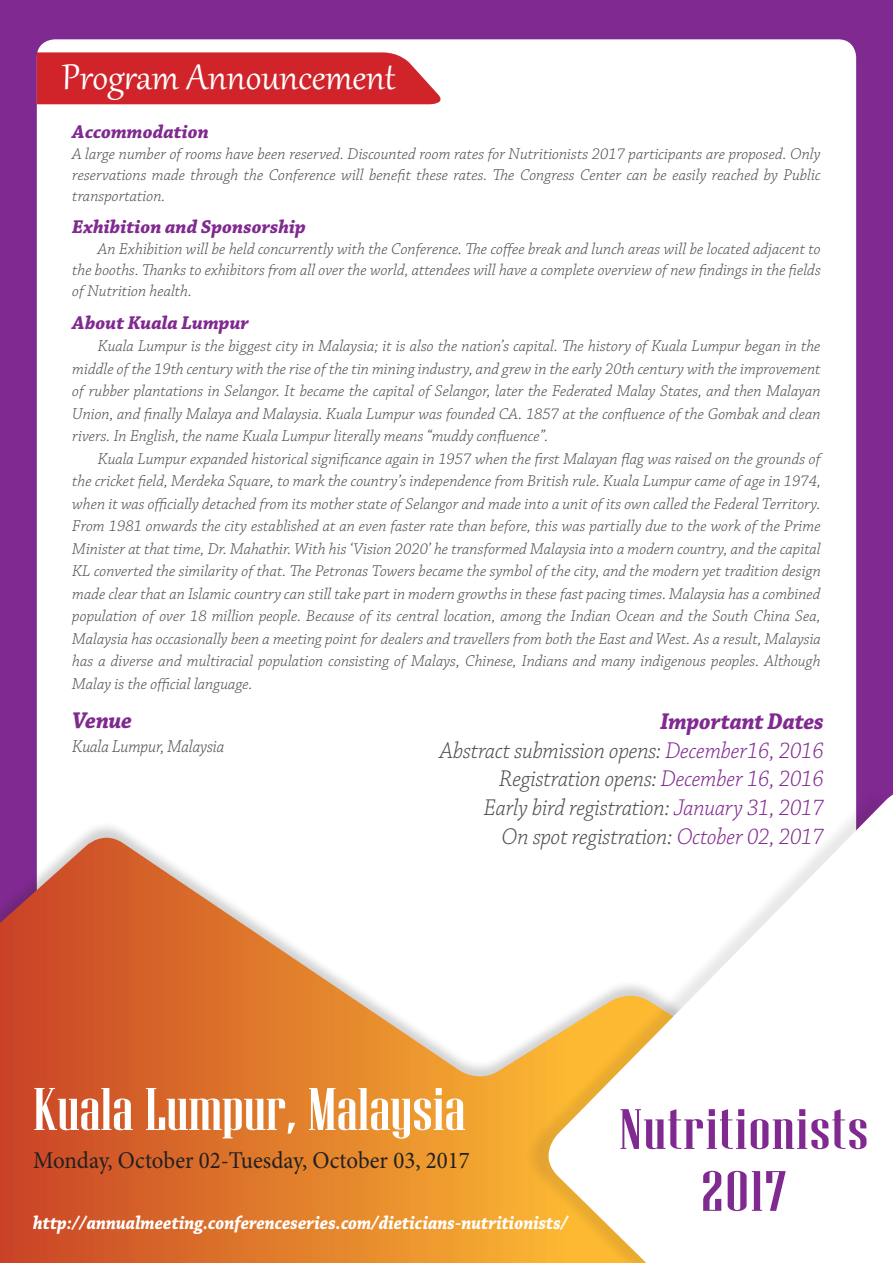
<style>
.page{position:relative;width:893px;height:1263px;background:#802990}
.page>*{position:absolute;margin:0;border:0;box-sizing:border-box;transform-origin:0 0}
.t1{font:60px "Niagara Solid";color:#fff;scale:1.3 1}
.t2{font:56.7px/61.9px "Niagara Solid";letter-spacing:.02em;color:#802990;text-align:center;scale:1.39 1}
.t3{font:43.95px "Gabriola";color:#fff}
.t4{font:24.15px "Minion Pro";color:#231f20;scale:.95 1}
.t5{font:italic 300 24px "Chaparral Pro";letter-spacing:-.01em;color:#4b4c4d;scale:.95 1}
.t6{font:italic 700 24px "Chaparral Pro";letter-spacing:-.01em;color:#802990;scale:.95 1}
.t7{font:italic 700 19.5px "Chaparral Pro";color:#fff;scale:.9 1}
.t8{font:italic 700 19.5px "Chaparral Pro";color:#802990}
.t9{font:italic 300 18px "Chaparral Pro";letter-spacing:-.01em;color:#4b4c4d;scale:.95 1}
.t10{font:italic 300 16.5px/22.5px "Chaparral Pro";color:#4b4c4d;text-align:justify}
.s1{color:#802990}
</style>
<div class="page">
<div style="left:37px;top:39px;width:819px;height:1122px;background:#fff;border-radius:18px"></div>
<div style="left:37px;top:52px;width:404px;height:52px;background:#d1232a"></div>
<div style="left:0;top:821px;width:893px;height:442px;background:#231f20;opacity:.2"></div>
<svg style="left:0;top:838px;width:526px;height:425px"></svg>
<div style="left:526px;top:787px;width:360px;height:476px;background:#231f20;opacity:.1"></div>
<svg style="left:537px;top:795px;width:356px;height:468px"></svg>
<p class="t3" style="left:62px;top:48px;width:335px">Program Announcement</p>
<p class="t8" style="left:72px;top:120px;width:138px">Accommodation</p>
<p class="t10" style="left:72px;top:144px;width:750px;line-height:21px">A large number of rooms have been reserved. Discounted room rates for Nutritionists 2017 participants are proposed. Only reservations made through the Conference will benefit these rates. The Congress Center can be easily reached by Public transportation.</p>
<p class="t8" style="left:72px;top:216px;width:235px">Exhibition and Sponsorship</p>
<p class="t10" style="left:72px;top:239px;width:750px;line-height:21px;text-indent:26px">An Exhibition will be held concurrently with the Conference. The coffee break and lunch areas will be located adjacent to the booths. Thanks to exhibitors from all over the world, attendees will have a complete overview of new findings in the fields of Nutrition health.</p>
<p class="t8" style="left:72px;top:311px;width:178px">About Kuala Lumpur</p>
<p class="t10" style="left:72px;top:336px;width:750px;text-indent:26px">Kuala Lumpur is the biggest city in Malaysia; it is also the nation’s capital. The history of Kuala Lumpur began in the middle of the 19th century with the rise of the tin mining industry, and grew in the early 20th century with the improvement of rubber plantations in Selangor. It became the capital of Selangor, later the Federated Malay States, and then Malayan Union, and finally Malaya and Malaysia. Kuala Lumpur was founded CA. 1857 at the confluence of the Gombak and clean rivers. In English, the name Kuala Lumpur literally means “muddy confluence”.</p>
<p class="t10" style="left:72px;top:448px;width:750px;text-indent:26px">Kuala Lumpur expanded historical significance again in 1957 when the first Malayan flag was raised on the grounds of the cricket field, Merdeka Square, to mark the country’s independence from British rule. Kuala Lumpur came of age in 1974, when it was officially detached from its mother state of Selangor and made into a unit of its own called the Federal Territory.<br>From 1981 onwards the city established at an even faster rate than before, this was partially due to the work of the Prime Minister at that time, Dr. Mahathir. With his ‘Vision 2020’ he transformed Malaysia into a modern country, and the capital KL converted the similarity of that. The Petronas Towers became the symbol of the city, and the modern yet tradition design made clear that an Islamic country can still take part in modern growths in these fast pacing times. Malaysia has a combined population of over 18 million people. Because of its central location, among the Indian Ocean and the South China Sea, Malaysia has occasionally been a meeting point for dealers and travellers from both the East and West. As a result, Malaysia has a diverse and multiracial population consisting of Malays, Chinese, Indians and many indigenous peoples. Although Malay is the official language.</p>
<p class="t6" style="left:72px;top:706px;width:65px">Venue</p>
<p class="t9" style="left:72px;top:736px;width:161px">Kuala Lumpur, Malaysia</p>
<p class="t6" style="left:660px;top:707px;width:174px">Important Dates</p>
<p class="t5" style="left:440px;top:737px;width:406px">Abstract submission opens: <span class="s1">December16, 2016</span></p>
<p class="t5" style="left:499px;top:766px;width:343px">Registration opens: <span class="s1">December 16, 2016</span></p>
<p class="t5" style="left:484px;top:794px;width:359px">Early bird registration: <span class="s1">January 31, 2017</span></p>
<p class="t5" style="left:502px;top:823px;width:341px">On spot registration: <span class="s1">October 02, 2017</span></p>
<p class="t1" style="left:33px;top:1077px;width:334px">Kuala Lumpur, Malaysia</p>
<p class="t4" style="left:33px;top:1144px;width:461px">Monday, October 02-Tuesday, October 03, 2017</p>
<p class="t7" style="left:33px;top:1211px;width:596px">http://annualmeeting.conferenceseries.com/dieticians-nutritionists/</p>
<p class="t2" style="left:619px;top:1099px;width:181px">Nutritionists<br>2017</p>
</div>
